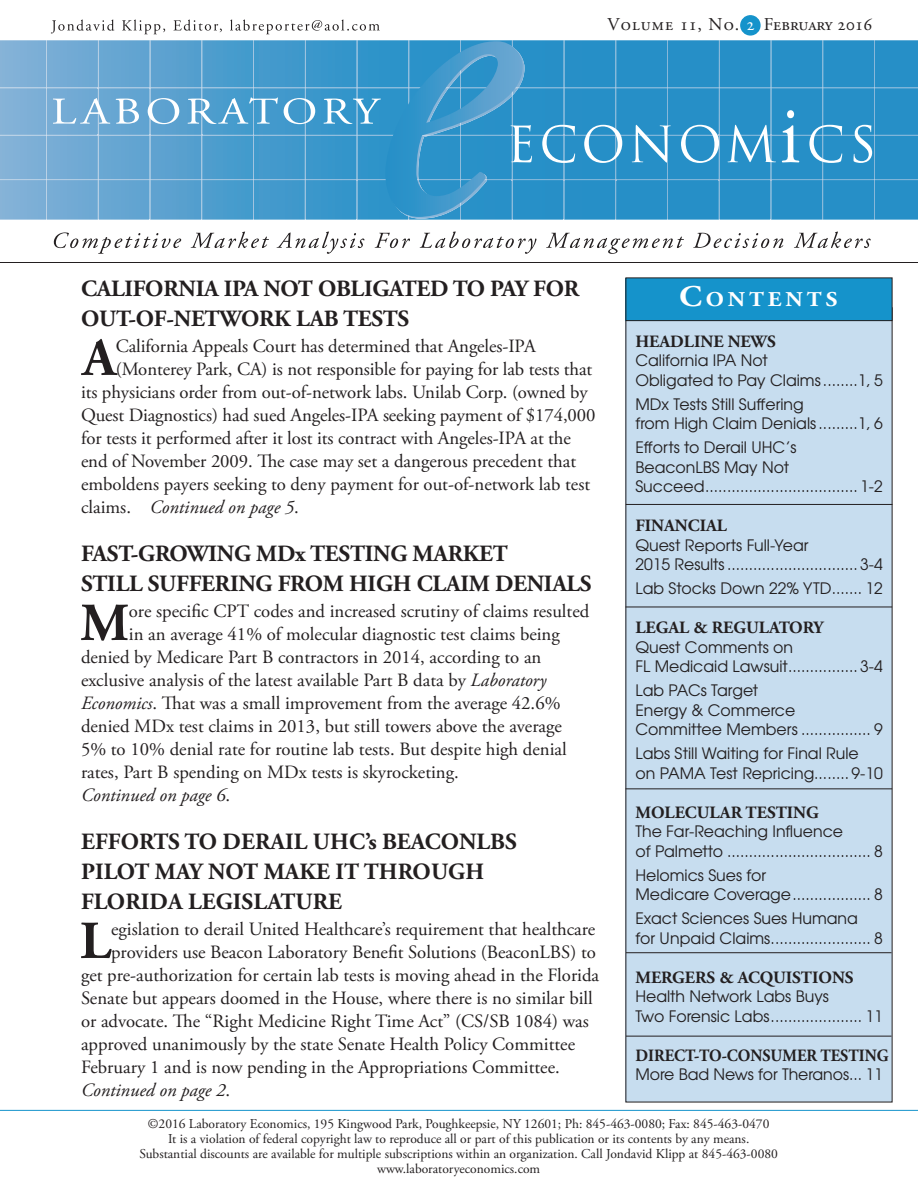
<style>
.page{position:relative;width:918px;height:1188px;background:#fff}
.page>*{position:absolute;margin:0;border:0;box-sizing:border-box;transform-origin:0 0}
.articletext{font:700 53.4px "Adobe Garamond Pro";color:#231f20}
.articlehead{font:700 23.25px/30px "Adobe Garamond Pro";letter-spacing:-.01em;color:#231f20}
.t1{font:700 21px "Adobe Garamond Pro";letter-spacing:.17em;color:#fff;scale:1.1 1}
.articletext-2{font:18.75px "Adobe Garamond Pro";color:#231f20}
.articletext-3{font:italic 18.75px "Adobe Garamond Pro";color:#231f20}
.t2{font:18px "Adobe Garamond Pro";color:#231f20}
.t3{font:700 17.25px "Adobe Garamond Pro";color:#231f20}
.t4{font:700 17.25px "Adobe Garamond Pro";color:#231f20;scale:.93 1}
.Table_Text{font:15.75px/19.5px "Te X Gyre Adventor";color:#231f20}
.articletext-4{font:13.5px "Adobe Garamond Pro";color:#231f20}
.s1{color:#fff}
.s2{font-size:30px}
.s3{font-style:normal}
.s4{font-style:italic}
</style>
<div class="page">
<svg style="left:51px;top:20px;width:63px;height:13px"></svg>
<svg style="left:122px;top:20px;width:43px;height:14px"></svg>
<svg style="left:173px;top:20px;width:49px;height:12px"></svg>
<svg style="left:230px;top:20px;width:150px;height:14px"></svg>
<svg style="left:54px;top:232px;width:127px;height:22px"></svg>
<svg style="left:191px;top:232px;width:78px;height:16px"></svg>
<svg style="left:277px;top:232px;width:87px;height:22px"></svg>
<svg style="left:375px;top:233px;width:35px;height:15px"></svg>
<svg style="left:420px;top:232px;width:117px;height:22px"></svg>
<svg style="left:546px;top:233px;width:138px;height:21px"></svg>
<svg style="left:693px;top:233px;width:90px;height:15px"></svg>
<svg style="left:794px;top:232px;width:77px;height:16px"></svg>
<hr style="left:0;top:262px;width:918px;height:1px;background:#231f20">
<svg style="left:0;top:40px;width:918px;height:180px;background:#469ccd"></svg>
<div style="left:741px;top:16px;width:19px;height:19px;background:#1593cb;border-radius:50%"></div>
<div style="left:740px;top:15px;width:21px;height:21px;border:2px solid #1593cb;border-radius:50%"></div>
<div style="left:626px;top:308px;width:266px;height:794px;background:#c7ddef"></div>
<div style="left:626px;top:278px;width:266px;height:43px;background:#1593cb"></div>
<div style="left:626px;top:278px;width:266px;height:43px;border:1px solid #231f20"></div>
<hr style="left:626px;top:504px;width:267px;height:1px;background:#231f20">
<hr style="left:626px;top:788px;width:266px;height:1px;background:#231f20">
<hr style="left:626px;top:952px;width:266px;height:1px;background:#231f20">
<hr style="left:626px;top:1036px;width:266px;height:1px;background:#231f20">
<hr style="left:0;top:1110px;width:918px;height:1px;background:#1593cb">
<hr style="left:626px;top:607px;width:266px;height:1px;background:#231f20">
<p class="t2" style="left:608px;top:13px;width:266px">Volume 11, No. <span class="s1">2</span> February 2016</p>
<p class="articlehead" style="left:81px;top:274px;width:500px">CALIFORNIA IPA NOT OBLIGATED TO PAY FOR<br>OUT-OF-NETWORK LAB TESTS</p>
<p class="articletext" style="left:83px;top:327px;width:35px">A</p>
<p class="articletext-2" style="left:116px;top:335px;width:421px">California Appeals Court has determined that Angeles-IPA</p>
<p class="t1" style="left:679px;top:287px;width:145px"><span class="s2">C</span>ONTENTS</p>
<p class="t3" style="left:635px;top:331px;width:142px">HEADLINE NEWS</p>
<p class="Table_Text" style="left:635px;top:350px;width:249px">California IPA Not<br>Obligated to Pay Claims........1, 5</p>
<p class="Table_Text" style="left:635px;top:393px;width:249px">MDx Tests Still Suffering<br>from High Claim Denials.........1, 6</p>
<p class="Table_Text" style="left:635px;top:437px;width:249px">Efforts to Derail UHC’s<br>BeaconLBS May Not<br>Succeed................................... 1-2</p>
<p class="t3" style="left:635px;top:516px;width:93px">FINANCIAL</p>
<p class="Table_Text" style="left:635px;top:534px;width:249px">Quest Reports Full-Year<br>2015 Results.............................. 3-4</p>
<p class="Table_Text" style="left:635px;top:578px;width:249px">Lab Stocks Down 22% YTD....... 12</p>
<p class="t3" style="left:635px;top:618px;width:190px">LEGAL &amp; REGULATORY</p>
<p class="Table_Text" style="left:635px;top:636px;width:249px">Quest Comments on<br>FL Medicaid Lawsuit................ 3-4</p>
<p class="Table_Text" style="left:635px;top:680px;width:249px">Lab PACs Target<br>Energy &amp; Commerce<br>Committee Members ................ 9</p>
<p class="Table_Text" style="left:635px;top:743px;width:249px">Labs Still Waiting for Final Rule<br>on PAMA Test Repricing........ 9-10</p>
<p class="t3" style="left:635px;top:802px;width:185px">MOLECULAR TESTING</p>
<p class="Table_Text" style="left:635px;top:821px;width:249px">The Far-Reaching Influence<br>of Palmetto ................................. 8</p>
<p class="Table_Text" style="left:635px;top:864px;width:249px">Helomics Sues for<br>Medicare Coverage.................. 8</p>
<p class="Table_Text" style="left:635px;top:908px;width:249px">Exact Sciences Sues Humana<br>for Unpaid Claims....................... 8</p>
<p class="t3" style="left:635px;top:967px;width:220px">MERGERS &amp; ACQUISTIONS</p>
<p class="Table_Text" style="left:635px;top:986px;width:195px">Health Network Labs Buys</p>
<p class="Table_Text" style="left:635px;top:1005px;width:249px">Two Forensic Labs..................... 11</p>
<p class="t4" style="left:635px;top:1045px;width:274px">DIRECT-TO-CONSUMER TESTING</p>
<p class="Table_Text" style="left:635px;top:1064px;width:249px">More Bad News for Theranos... 11</p>
<p class="articletext-4" style="left:148px;top:1115px;width:623px">©2016 Laboratory Economics, 195 Kingwood Park, Poughkeepsie, NY 12601; Ph: 845-463-0080; Fax: 845-463-0470</p>
<p class="articletext-4" style="left:168px;top:1130px;width:583px">It is a violation of federal copyright law to reproduce all or part of this publication or its contents by any means.</p>
<p class="articletext-4" style="left:139px;top:1145px;width:640px">Substantial discounts are available for multiple subscriptions within an organization. Call Jondavid Klipp at 845-463-0080</p>
<p class="articletext-4" style="left:377px;top:1160px;width:165px">www.laboratoryeconomics.com</p>
<p class="articletext-2" style="left:116px;top:358px;width:478px">(Monterey Park, CA) is not responsible for paying for lab tests that</p>
<p class="articletext-2" style="left:81px;top:381px;width:508px">its physicians order from out-of-network labs. Unilab Corp. (owned by</p>
<p class="articletext-2" style="left:81px;top:404px;width:516px">Quest Diagnostics) had sued Angeles-IPA seeking payment of $174,000</p>
<p class="articletext-2" style="left:81px;top:427px;width:491px">for tests it performed after it lost its contract with Angeles-IPA at the</p>
<p class="articletext-2" style="left:81px;top:450px;width:497px">end of November 2009. The case may set a dangerous precedent that</p>
<p class="articletext-2" style="left:81px;top:472px;width:511px">emboldens payers seeking to deny payment for out-of-network lab test</p>
<p class="articletext-3" style="left:81px;top:495px;width:220px"><span class="s3">claims.</span> Continued on page 5<span class="s3">.</span></p>
<p class="articlehead" style="left:81px;top:539px;width:512px">FAST-GROWING MDx TESTING MARKET<br>STILL SUFFERING FROM HIGH CLAIM DENIALS</p>
<p class="articletext" style="left:80px;top:592px;width:50px">M</p>
<p class="articletext-2" style="left:129px;top:600px;width:462px">ore specific CPT codes and increased scrutiny of claims resulted</p>
<p class="articletext-2" style="left:129px;top:623px;width:432px">in an average 41% of molecular diagnostic test claims being</p>
<p class="articletext-2" style="left:81px;top:646px;width:462px">denied by Medicare Part B contractors in 2014, according to an</p>
<p class="articletext-2" style="left:81px;top:669px;width:467px">exclusive analysis of the latest available Part B data by <span class="s4">Laboratory</span></p>
<p class="articletext-2" style="left:81px;top:692px;width:481px"><span class="s4">Economics</span>. That was a small improvement from the average 42.6%</p>
<p class="articletext-2" style="left:81px;top:715px;width:482px">denied MDx test claims in 2013, but still towers above the average</p>
<p class="articletext-2" style="left:81px;top:738px;width:487px">5% to 10% denial rate for routine lab tests. But despite high denial</p>
<p class="articletext-2" style="left:81px;top:760px;width:379px">rates, Part B spending on MDx tests is skyrocketing.</p>
<p class="articletext-3" style="left:81px;top:783px;width:151px">Continued on page 6<span class="s3">.</span></p>
<p class="articlehead" style="left:81px;top:827px;width:437px">EFFORTS TO DERAIL UHC’s BEACONLBS<br>PILOT MAY NOT MAKE IT THROUGH<br>FLORIDA LEGISLATURE</p>
<p class="articletext" style="left:80px;top:910px;width:33px">L</p>
<p class="articletext-2" style="left:111px;top:918px;width:486px">egislation to derail United Healthcare’s requirement that healthcare</p>
<p class="articletext-2" style="left:111px;top:941px;width:486px">providers use Beacon Laboratory Benefit Solutions (BeaconLBS) to</p>
<p class="articletext-2" style="left:81px;top:964px;width:520px">get pre-authorization for certain lab tests is moving ahead in the Florida</p>
<p class="articletext-2" style="left:81px;top:987px;width:513px">Senate but appears doomed in the House, where there is no similar bill</p>
<p class="articletext-2" style="left:81px;top:1010px;width:509px">or advocate. The “Right Medicine Right Time Act” (CS/SB 1084) was</p>
<p class="articletext-2" style="left:81px;top:1033px;width:496px">approved unanimously by the state Senate Health Policy Committee</p>
<p class="articletext-2" style="left:81px;top:1056px;width:480px">February 1 and is now pending in the Appropriations Committee.</p>
<p class="articletext-3" style="left:81px;top:1078px;width:151px">Continued on page 2<span class="s3">.</span></p>
</div>
